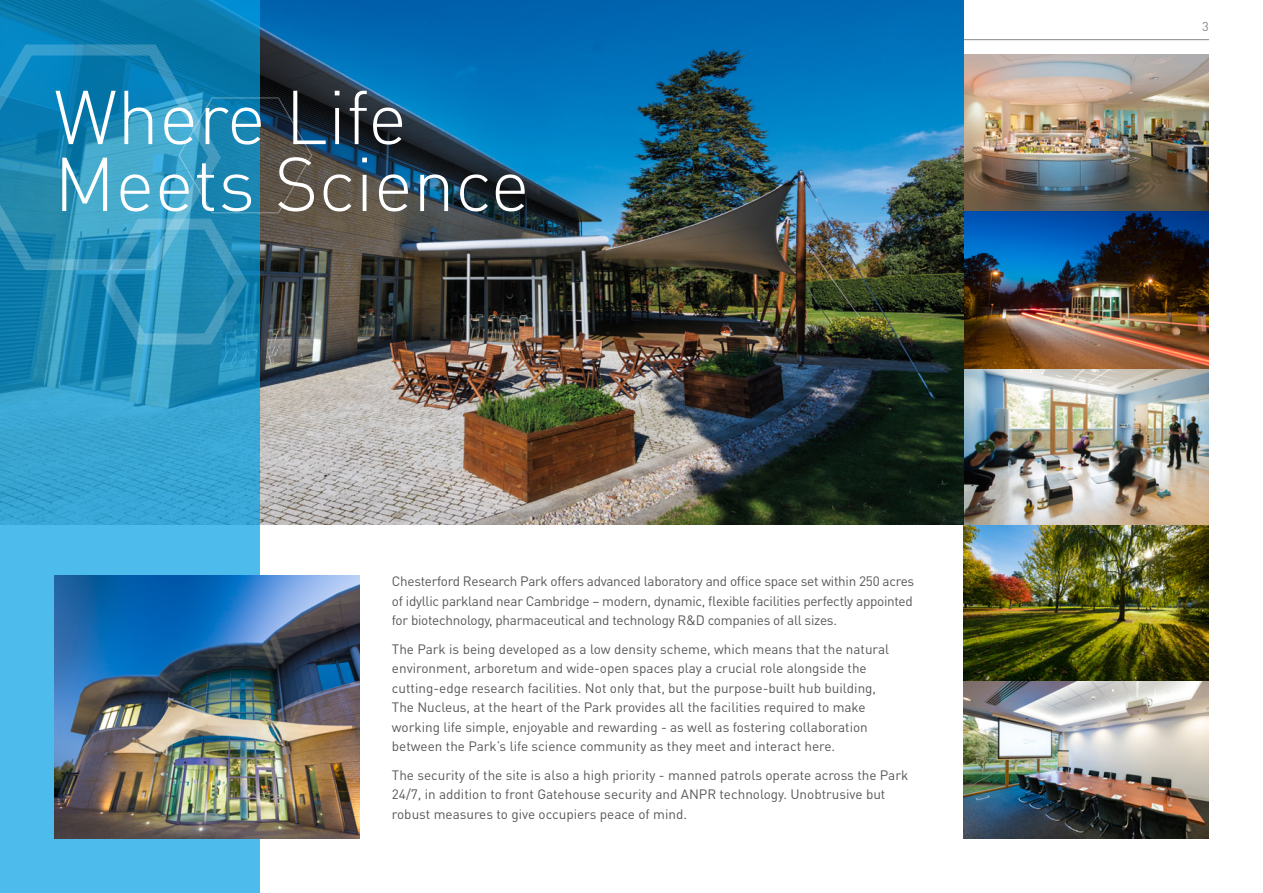
<style>
.page{position:relative;width:1263px;height:893px;background:#fff}
.page>*{position:absolute;margin:0;border:0;box-sizing:border-box;transform-origin:0 0}
.t1{font:300 75px/66.9px "DIN Pro";color:#fff}
.t2{font:13.5px/19.5px "DIN Pro";color:#575756}
.t3{font:12.9px "DIN Pro";color:#878787}
</style>
<div class="page">
<hr style="left:54px;top:39px;width:1155px;height:1px;background:#878787">
<img style="left:963px;top:54px;width:246px;height:785px">
<img style="left:260px;top:0;width:703px;height:525px">
<svg style="left:0;top:0;width:260px;height:893px;background:#36a4d2"></svg>
<svg style="left:0;top:35px;width:227px;height:237px;background:#1785b3"></svg>
<svg style="left:95px;top:96px;width:218px;height:250px;background:#3382a0"></svg>
<img style="left:54px;top:576px;width:306px;height:263px">
<h1 class="t1" style="left:54px;top:81px;width:477px">Where Life<br>Meets Science</h1>
<p class="t2" style="left:392px;top:571px;width:524px;text-align:justify">Chesterford Research Park offers advanced laboratory and office space set within 250 acres of idyllic parkland near Cambridge – modern, dynamic, flexible facilities perfectly appointed for biotechnology, pharmaceutical and technology R&amp;D companies of all sizes.</p>
<p class="t2" style="left:392px;top:639px;width:499px">The Park is being developed as a low density scheme, which means that the natural environment, arboretum and wide-open spaces play a crucial role alongside the cutting-edge research facilities. Not only that, but the purpose-built hub building, The Nucleus, at the heart of the Park provides all the facilities required to make working life simple, enjoyable and rewarding - as well as fostering collaboration between the Park’s life science community as they meet and interact here.</p>
<p class="t2" style="left:392px;top:765px;width:518px">The security of the site is also a high priority - manned patrols operate across the Park<br>24/7, in addition to front Gatehouse security and ANPR technology. Unobtrusive but robust measures to give occupiers peace of mind.</p>
<p class="t3" style="left:1202px;top:18px;width:8px">3</p>
</div>
